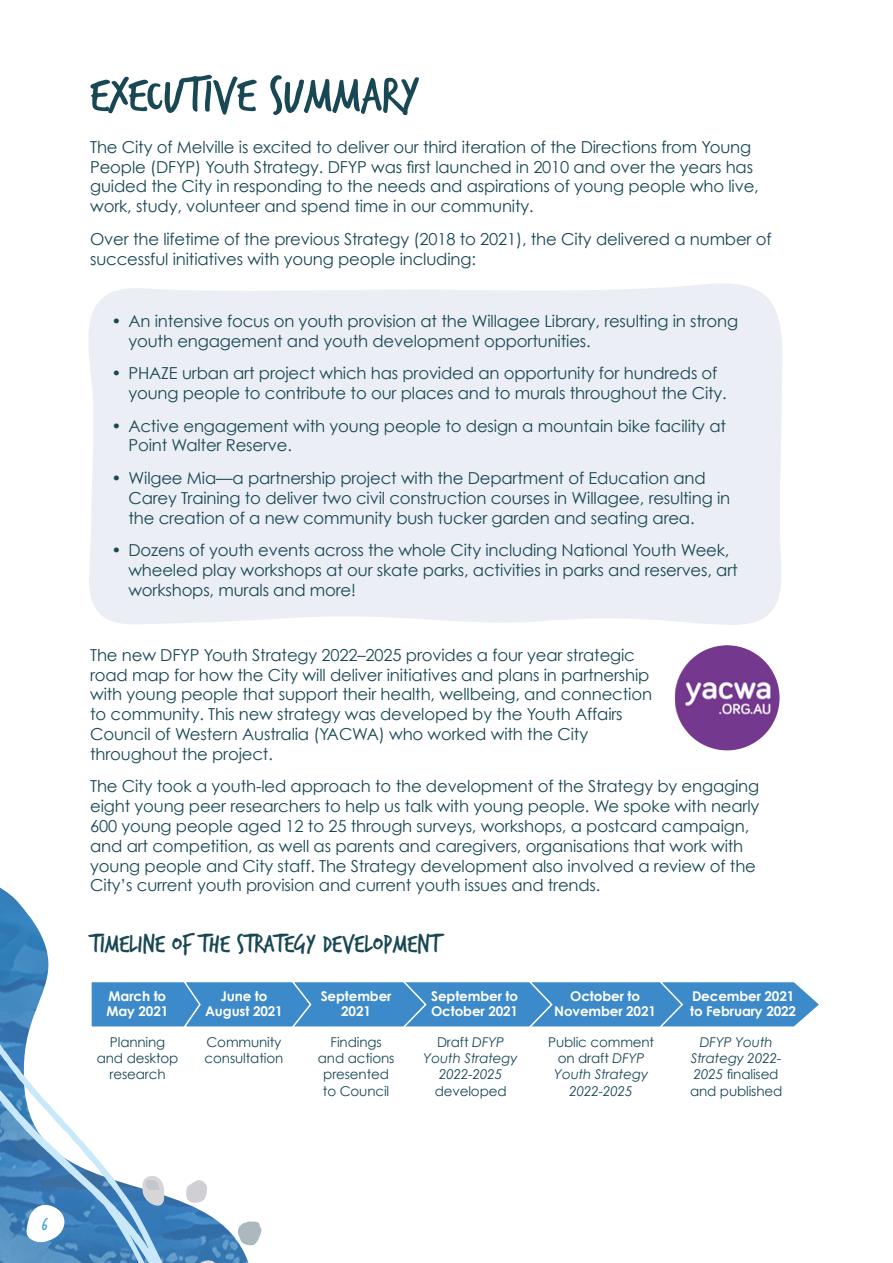
<style>
.page{position:relative;width:893px;height:1263px;background:#fff}
.page>*{position:absolute;margin:0;border:0;box-sizing:border-box;transform-origin:0 0}
.t1{font:52.5px "Trash Hand";color:#194855}
.t2{font:27px "Trash Hand";color:#194855}
.t3{font:18px "Trash Hand";color:#44a3db}
.t4{font:16.5px/19.8px "Century Gothic";letter-spacing:-.01em;color:#194855}
.t5{font:italic 13.5px/16.2px "Century Gothic";letter-spacing:-.01em;color:#194855;text-align:center}
.t6{font:700 13.5px/15px "Century Gothic";letter-spacing:-.01em;color:#fff}
.t7{font:13.5px/16.2px "Century Gothic";letter-spacing:-.01em;color:#194855;text-align:center}
.s1{font-style:normal}
</style>
<div class="page">
<img style="left:0;top:887px;width:248px;height:376px">
<svg style="left:0;top:914px;width:189px;height:349px"></svg>
<svg style="left:237px;top:1221px;width:25px;height:24px"></svg>
<svg style="left:194px;top:1259px;width:24px;height:4px"></svg>
<svg style="left:186px;top:1178px;width:21px;height:25px"></svg>
<svg style="left:142px;top:1175px;width:22px;height:31px"></svg>
<svg style="left:147px;top:83px;width:15px;height:26px"></svg>
<div style="left:88px;top:283px;width:695px;height:342px;background:#ebeef4"></div>
<img style="left:674px;top:645px;width:105px;height:105px;border-radius:53px">
<svg style="left:89px;top:980px;width:730px;height:49px;background:#5599cf"></svg>
<p class="t1" style="left:90px;top:69px;width:331px">EXE UTIVE SUMMARY</p>
<p class="t4" style="left:90px;top:137px;width:670px">The City of Melville is excited to deliver our third iteration of the Directions from Young People (DFYP) Youth Strategy. DFYP was first launched in 2010 and over the years has guided the City in responding to the needs and aspirations of young people who live, work, study, volunteer and spend time in our community.</p>
<p class="t4" style="left:90px;top:229px;width:683px">Over the lifetime of the previous Strategy (2018 to 2021), the City delivered a number of successful initiatives with young people including:</p>
<p class="t4" style="left:128px;top:311px;width:611px;text-indent:-17px">• An intensive focus on youth provision at the Willagee Library, resulting in strong youth engagement and youth development opportunities.</p>
<p class="t4" style="left:128px;top:363px;width:600px;text-indent:-17px">• PHAZE urban art project which has provided an opportunity for hundreds of young people to contribute to our places and to murals throughout the City.</p>
<p class="t4" style="left:128px;top:415px;width:599px;text-indent:-17px">• Active engagement with young people to design a mountain bike facility at<br>Point Walter Reserve.</p>
<p class="t4" style="left:128px;top:468px;width:603px;text-indent:-17px">• Wilgee Mia—a partnership project with the Department of Education and<br>Carey Training to deliver two civil construction courses in Willagee, resulting in the creation of a new community bush tucker garden and seating area.</p>
<p class="t4" style="left:128px;top:540px;width:611px;text-indent:-17px">• Dozens of youth events across the whole City including National Youth Week, wheeled play workshops at our skate parks, activities in parks and reserves, art workshops, murals and more!</p>
<p class="t4" style="left:90px;top:645px;width:563px">The new DFYP Youth Strategy 2022–2025 provides a four year strategic road map for how the City will deliver initiatives and plans in partnership with young people that support their health, wellbeing, and connection to community. This new strategy was developed by the Youth Affairs Council of Western Australia (YACWA) who worked with the City throughout the project.</p>
<p class="t4" style="left:90px;top:776px;width:671px">The City took a youth-led approach to the development of the Strategy by engaging eight young peer researchers to help us talk with young people. We spoke with nearly 600 young people aged 12 to 25 through surveys, workshops, a postcard campaign, and art competition, as well as parents and caregivers, organisations that work with young people and City staff. The Strategy development also involved a review of the City’s current youth provision and current youth issues and trends.</p>
<p class="t2" style="left:90px;top:930px;width:351px">TIMELINE OF THE STRATEGY DEVELOPMENT</p>
<p class="t6" style="left:690px;top:988px;width:107px">December 2021 to February 2022</p>
<p class="t6" style="left:106px;top:988px;width:63px">March to<br>May 2021</p>
<p class="t7" style="left:97px;top:1034px;width:83px">Planning and desktop research</p>
<p class="t7" style="left:205px;top:1034px;width:80px;text-align:left">Community consultation</p>
<p class="t7" style="left:318px;top:1034px;width:78px">Findings and actions presented to Council</p>
<p class="t5" style="left:424px;top:1034px;width:96px"><span class="s1">Draft</span> DFYP<br>Youth Strategy<br>2022-2025 <span class="s1">developed</span></p>
<p class="t5" style="left:548px;top:1034px;width:108px"><span class="s1">Public comment on draft</span> DFYP<br>Youth Strategy<br>2022-2025</p>
<p class="t5" style="left:690px;top:1034px;width:94px">DFYP Youth<br>Strategy 2022-<br>2025 <span class="s1">finalised and published</span></p>
<p class="t6" style="left:321px;top:988px;width:72px;text-align:center">September<br>2021</p>
<p class="t6" style="left:431px;top:988px;width:89px">September to<br>October 2021</p>
<p class="t6" style="left:554px;top:988px;width:103px;text-align:center">October to<br>November 2021</p>
<p class="t6" style="left:205px;top:988px;width:79px;text-align:center">June to<br>August 2021</p>
<p class="t3" style="left:42px;top:1217px;width:7px">6</p>
</div>
